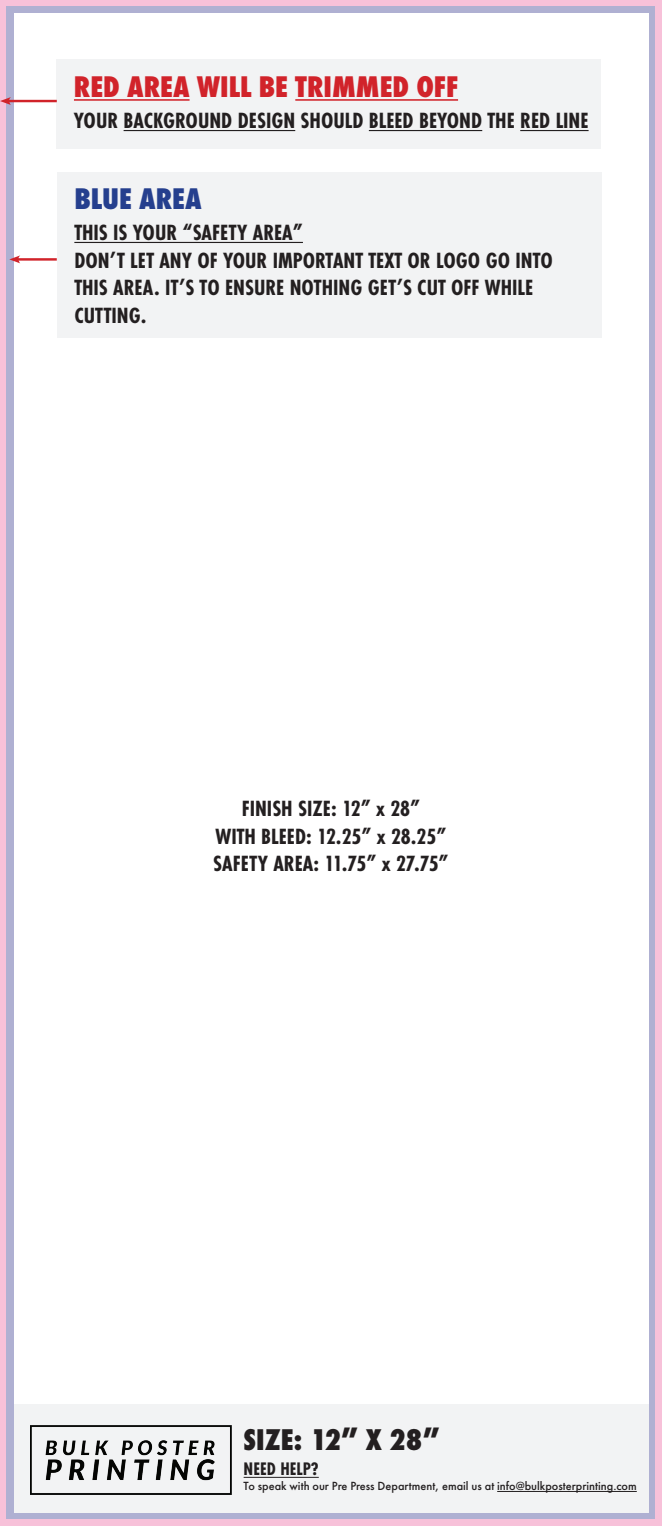
<style>
.page{position:relative;width:662px;height:1526px;background:#f7c1d9}
.page>*{position:absolute;margin:0;border:0;box-sizing:border-box;transform-origin:0 0}
.t1{font:800 31.12px "Futura PT Cond";color:#231f20}
.t2{font:800 31.05px "Futura PT Cond";color:#d1232a}
.t3{font:800 31.05px "Futura PT Cond";color:#253f8e}
.t4{font:700 22.88px/27.5px "Futura PT Cond";color:#231f20}
.t5{font:700 18.83px "Futura PT Cond";color:#231f20}
.t6{font:500 12.3px "Futura PT";color:#231f20}
</style>
<div class="page">
<div style="left:7px;top:7px;width:648px;height:1512px;background:#afb0d2"></div>
<div style="left:14px;top:14px;width:634px;height:1498px;background:#fff"></div>
<div style="left:57px;top:173px;width:544px;height:165px;background:#f2f3f4"></div>
<div style="left:14px;top:1403px;width:634px;height:109px;background:#f2f3f4"></div>
<div style="left:57px;top:59px;width:544px;height:89px;background:#f2f3f4"></div>
<hr style="left:74px;top:99px;width:115px;height:2px;background:#d1232a">
<hr style="left:295px;top:99px;width:163px;height:2px;background:#d1232a">
<hr style="left:124px;top:130px;width:171px;height:1px;background:#231f20">
<hr style="left:369px;top:130px;width:113px;height:1px;background:#231f20">
<hr style="left:520px;top:130px;width:68px;height:1px;background:#231f20">
<hr style="left:74px;top:242px;width:229px;height:1px;background:#231f20">
<hr style="left:243px;top:1476px;width:76px;height:1px;background:#231f20">
<hr style="left:497px;top:1491px;width:139px;height:1px;background:#231f20">
<hr style="left:7px;top:100px;width:50px;height:2px;background:#d1232a">
<svg style="left:0;top:97px;width:11px;height:8px"></svg>
<hr style="left:16px;top:258px;width:41px;height:3px;background:#d1232a">
<svg style="left:9px;top:255px;width:11px;height:8px"></svg>
<img style="left:30px;top:1425px;width:202px;height:69px">
<h2 class="t2" style="left:74px;top:68px;width:385px">RED AREA WILL BE TRIMMED OFF</h2>
<p class="t4" style="left:74px;top:107px;width:516px">YOUR BACKGROUND DESIGN SHOULD BLEED BEYOND THE RED LINE</p>
<h2 class="t3" style="left:74px;top:180px;width:129px">BLUE AREA</h2>
<p class="t4" style="left:74px;top:219px;width:480px">THIS IS YOUR “SAFETY AREA”<br>DON’T LET ANY OF YOUR IMPORTANT TEXT OR LOGO GO INTO THIS AREA. IT’S TO ENSURE NOTHING GET’S CUT OFF WHILE CUTTING.</p>
<p class="t4" style="left:213px;top:795px;width:237px;text-align:center">FINISH SIZE: 12” x 28”<br>WITH BLEED: 12.25” x 28.25”<br>SAFETY AREA: 11.75” x 27.75”</p>
<h1 class="t1" style="left:243px;top:1421px;width:198px">SIZE: 12” X 28”</h1>
<p class="t5" style="left:243px;top:1458px;width:77px">NEED HELP?</p>
<p class="t6" style="left:243px;top:1478px;width:394px">To speak with our Pre Press Department, email us at info@bulkposterprinting.com</p>
</div>
